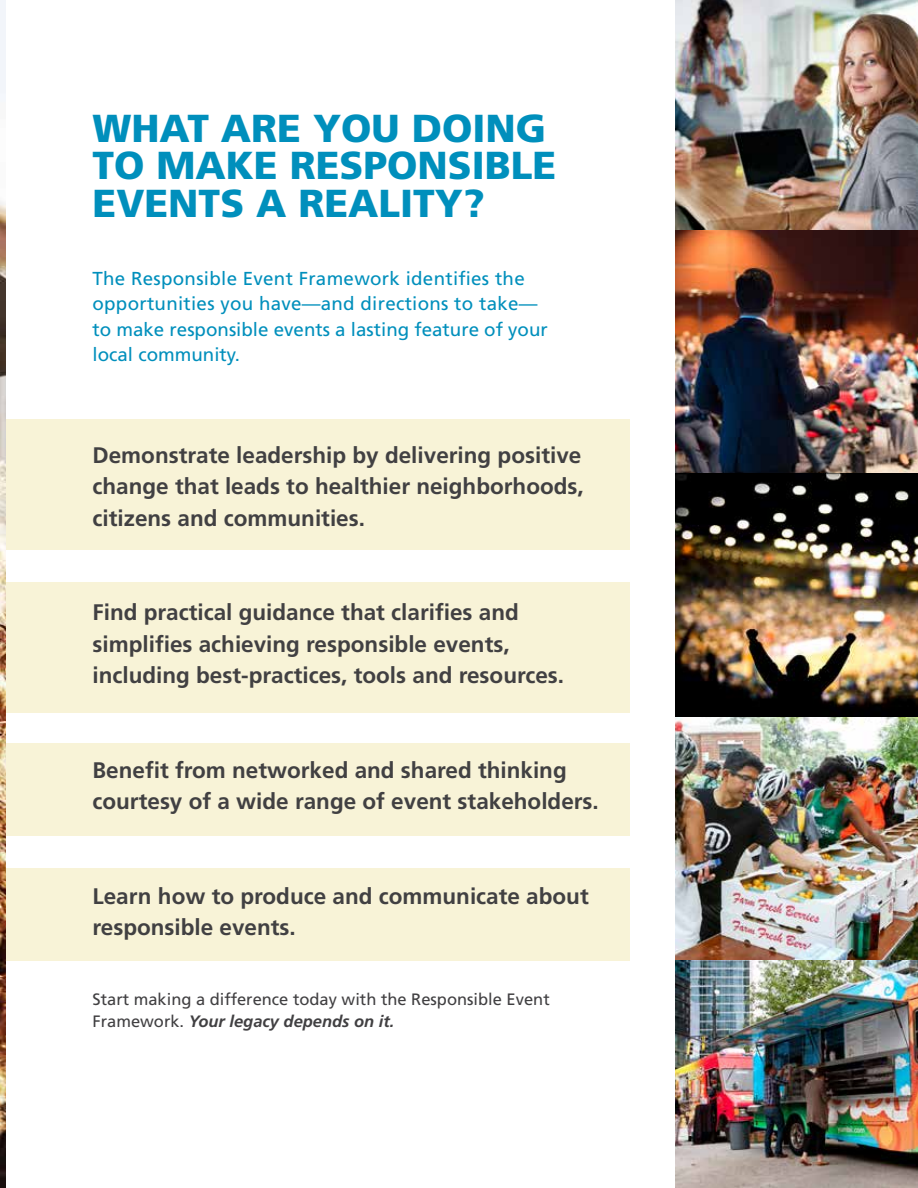
<style>
.page{position:relative;width:918px;height:1188px;background:#fff}
.page>*{position:absolute;margin:0;border:0;box-sizing:border-box;transform-origin:0 0}
.t1{font:900 39px/37.5px "Frutiger LT Std";color:#008fbc}
.t2{font:700 22.5px/31.5px "Frutiger LT Std";color:#414042}
.t3{font:18.75px/25.5px "Frutiger LT Std";letter-spacing:.015em;color:#008fbc}
.t4{font:16.5px/22.5px "Frutiger LT Std";color:#414042}
.s1{font-weight:700;font-style:italic}
</style>
<div class="page">
<div style="left:0;top:868px;width:629px;height:92px;background:#f8f3d7"></div>
<div style="left:0;top:743px;width:629px;height:92px;background:#f8f3d7"></div>
<div style="left:0;top:583px;width:629px;height:130px;background:#f8f3d7"></div>
<div style="left:0;top:419px;width:629px;height:131px;background:#f8f3d7"></div>
<img style="left:676px;top:0;width:242px;height:1188px">
<img style="left:0;top:0;width:5px;height:1188px">
<h1 class="t1" style="left:93px;top:109px;width:465px">WHAT ARE YOU DOING<br>TO MAKE RESPONSIBLE<br>EVENTS A REALITY?</h1>
<p class="t3" style="left:93px;top:265px;width:457px">The Responsible Event Framework identifies the opportunities you have—and directions to take— to make responsible events a lasting feature of your local community.</p>
<p class="t2" style="left:93px;top:439px;width:493px;text-align:justify">Demonstrate leadership by delivering positive change that leads to healthier neighborhoods, citizens and communities.</p>
<p class="t2" style="left:93px;top:597px;width:473px">Find practical guidance that clarifies and simplifies achieving responsible events, including best-practices, tools and resources.</p>
<p class="t2" style="left:93px;top:754px;width:508px">Benefit from networked and shared thinking courtesy of a wide range of event stakeholders.</p>
<p class="t2" style="left:93px;top:880px;width:498px">Learn how to produce and communicate about responsible events.</p>
<p class="t4" style="left:93px;top:988px;width:459px">Start making a difference today with the Responsible Event<br>Framework. <span class="s1">Your legacy depends on it.</span></p>
</div>
